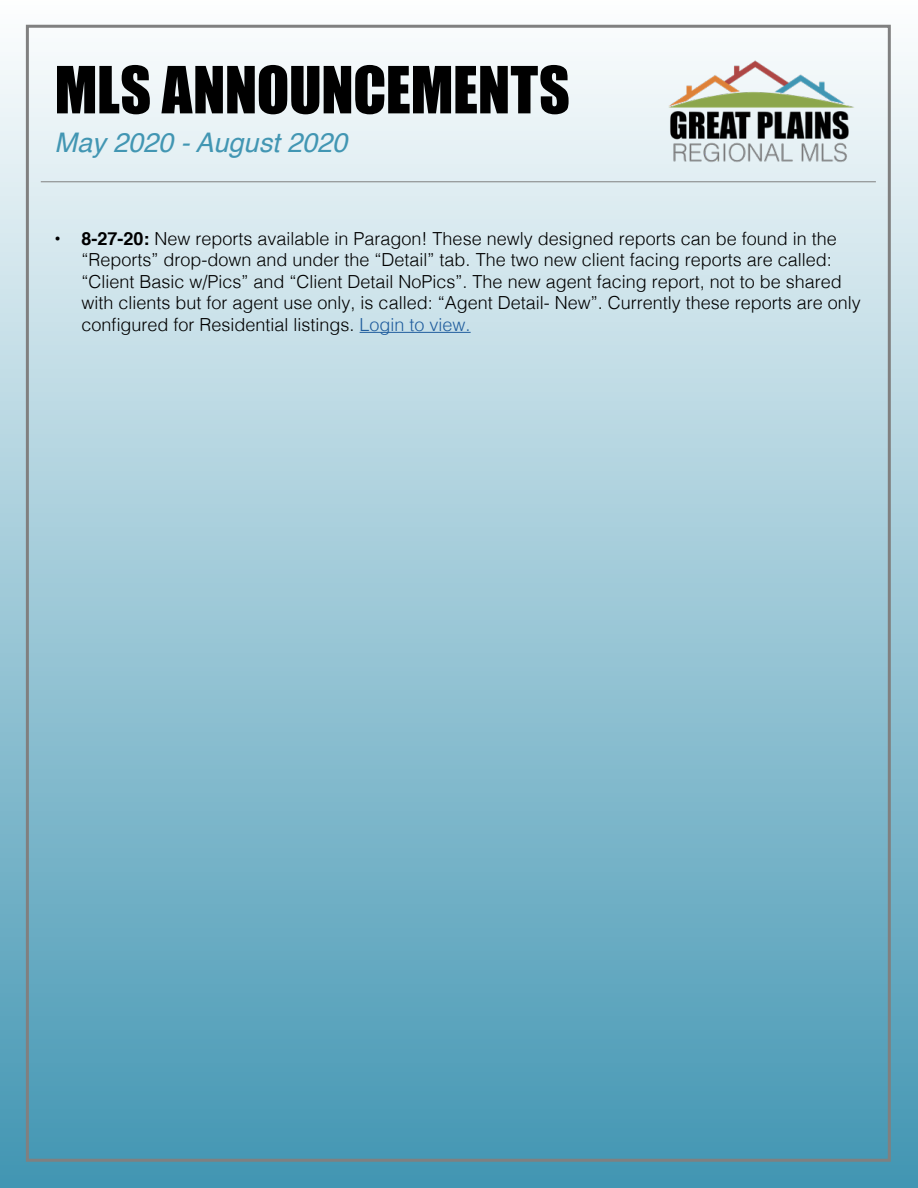
<style>
.page{position:relative;width:918px;height:1188px;background:#fff}
.page>*{position:absolute;margin:0;border:0;box-sizing:border-box;transform-origin:0 0}
.t1{font:60px "Impact";letter-spacing:-.01em;color:#000}
.t2{font:italic 27px "Helvetica";color:#4296b3}
.t3{font:300 18px/21.6px "Helvetica";color:#000}
.s1{font-weight:700}
.s2{color:#215e9e}
</style>
<div class="page">
<div style="left:0;top:0;width:918px;height:1188px;background:linear-gradient(to bottom,#fbfcfc,#4396b2)"></div>
<hr style="left:41px;top:182px;width:835px;height:1px;background:#808080">
<img style="left:659px;top:54px;width:204px;height:115px">
<hr style="left:360px;top:332px;width:111px;height:1px;background:#215e9e">
<h1 class="t1" style="left:55px;top:43px;width:517px">MLS ANNOUNCEMENTS</h1>
<h2 class="t2" style="left:55px;top:122px;width:294px">May 2020 - August 2020</h2>
<p class="t3" style="left:82px;top:226px;width:781px;text-indent:-27px"><span class="s1">• 8-27-20:</span> New reports available in Paragon! These newly designed reports can be found in the “Reports” drop-down and under the “Detail” tab. The two new client facing reports are called: “Client Basic w/Pics” and “Client Detail NoPics”. The new agent facing report, not to be shared with clients but for agent use only, is called: “Agent Detail- New”. Currently these reports are only configured for Residential listings. <span class="s2">Login to view.</span></p>
</div>
